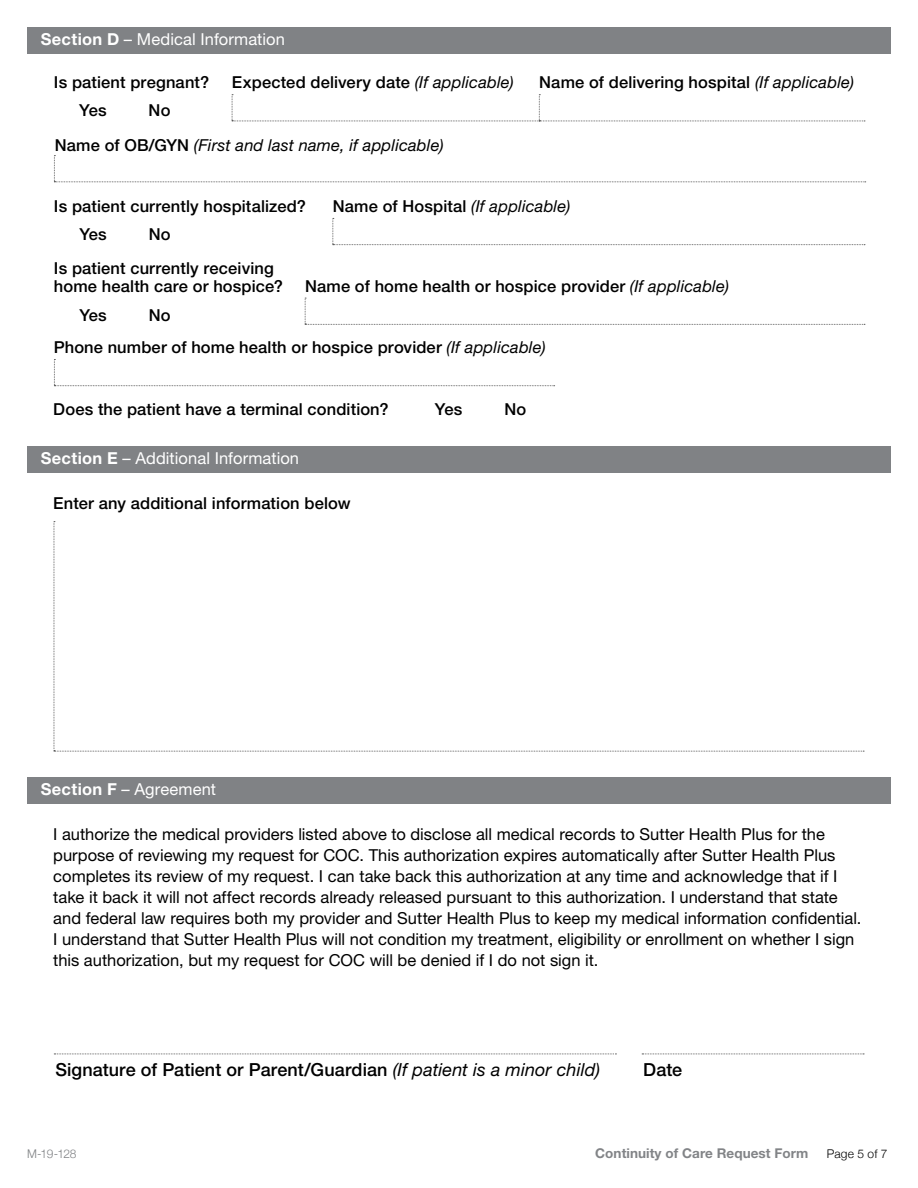
<style>
.page{position:relative;width:918px;height:1188px;background:#fff}
.page>*{position:absolute;margin:0;border:0;box-sizing:border-box;transform-origin:0 0}
.t1{font:500 18px "Helvetica Neue LT Std";letter-spacing:.005em;color:#000}
.t2{font:16.5px/21px "Helvetica Neue LT Std";color:#000}
.t3{font:500 16.5px/18px "Helvetica Neue LT Std";letter-spacing:.01em;color:#000}
.t4{font:16.5px "Helvetica Neue LT Std";letter-spacing:.005em;color:#fff}
.t5{font:italic 16.5px "Helvetica Neue LT Std";letter-spacing:.01em;color:#000}
.t6{font:700 13.5px "Helvetica Neue LT Std";letter-spacing:.005em;color:#828487}
.t7{font:300 12px "Helvetica Neue";color:#808285}
.t8{font:300 12px "Helvetica Neue";letter-spacing:.01em;color:#000}
.s1{font-weight:700}
.s2{font-weight:400;font-style:italic}
.s3{font-weight:500;font-style:normal}
</style>
<div class="page">
<svg style="left:54px;top:521px;width:810px;height:231px"></svg>
<svg style="left:305px;top:298px;width:560px;height:27px"></svg>
<svg style="left:332px;top:218px;width:533px;height:27px"></svg>
<svg style="left:54px;top:155px;width:812px;height:27px"></svg>
<svg style="left:232px;top:94px;width:633px;height:28px"></svg>
<svg style="left:54px;top:359px;width:501px;height:27px"></svg>
<svg style="left:642px;top:1054px;width:222px;height:1px"></svg>
<svg style="left:54px;top:1054px;width:562px;height:1px"></svg>
<div style="left:27px;top:27px;width:864px;height:27px;background:#808285"></div>
<div style="left:27px;top:446px;width:864px;height:27px;background:#808285"></div>
<div style="left:27px;top:777px;width:864px;height:27px;background:#808285"></div>
<h3 class="t4" style="left:41px;top:29px;width:246px"><span class="s1">Section D</span> Medical Information</h3>
<p class="t3" style="left:54px;top:73px;width:157px">Is patient pregnant?</p>
<p class="t3" style="left:232px;top:73px;width:283px">Expected delivery date <span class="s2">(If applicable)</span></p>
<p class="t3" style="left:539px;top:73px;width:316px">Name of delivering hospital <span class="s2">(If applicable)</span></p>
<p class="t3" style="left:79px;top:101px;width:29px">Yes</p>
<p class="t3" style="left:149px;top:101px;width:23px">No</p>
<p class="t5" style="left:55px;top:135px;width:390px"><span class="s3">Name of OB/GYN</span> (First and last name, if applicable)</p>
<p class="t3" style="left:54px;top:197px;width:253px">Is patient currently hospitalized?</p>
<p class="t3" style="left:333px;top:197px;width:239px">Name of Hospital <span class="s2">(If applicable)</span></p>
<p class="t3" style="left:79px;top:225px;width:29px">Yes</p>
<p class="t3" style="left:149px;top:225px;width:23px">No</p>
<p class="t3" style="left:54px;top:259px;width:230px">Is patient currently receiving home health care or hospice?</p>
<p class="t3" style="left:305px;top:277px;width:425px">Name of home health or hospice provider <span class="s2">(If applicable)</span></p>
<p class="t3" style="left:79px;top:306px;width:29px">Yes</p>
<p class="t3" style="left:149px;top:306px;width:23px">No</p>
<p class="t3" style="left:54px;top:338px;width:493px">Phone number of home health or hospice provider <span class="s2">(If applicable)</span></p>
<p class="t3" style="left:53px;top:400px;width:337px">Does the patient have a terminal condition?</p>
<p class="t3" style="left:435px;top:400px;width:29px">Yes</p>
<p class="t3" style="left:504px;top:400px;width:23px">No</p>
<h3 class="t4" style="left:41px;top:449px;width:260px"><span class="s1">Section E</span> – Additional Information</h3>
<p class="t3" style="left:53px;top:494px;width:299px">Enter any additional information below</p>
<h3 class="t4" style="left:41px;top:779px;width:177px"><span class="s1">Section F</span> – Agreement</h3>
<p class="t2" style="left:53px;top:824px;width:810px">I authorize the medical providers listed above to disclose all medical records to Sutter Health Plus for the purpose of reviewing my request for COC. This authorization expires automatically after Sutter Health Plus completes its review of my request. I can take back this authorization at any time and acknowledge that if I take it back it will not affect records already released pursuant to this authorization. I understand that state and federal law requires both my provider and Sutter Health Plus to keep my medical information confdential.<br>I understand that Sutter Health Plus will not condition my treatment, eligibility or enrollment on whether I sign this authorization, but my request for COC will be denied if I do not sign it.</p>
<p class="t1" style="left:55px;top:1059px;width:546px">Signature of Patient or Parent/Guardian <span class="s2">(If patient is a minor child)</span></p>
<p class="t1" style="left:643px;top:1059px;width:41px">Date</p>
<p class="t7" style="left:27px;top:1144px;width:51px">M-19-128</p>
<p class="t6" style="left:595px;top:1145px;width:215px">Continuity of Care Request Form</p>
<p class="t8" style="left:827px;top:1144px;width:62px">Page 5 of 7</p>
</div>
